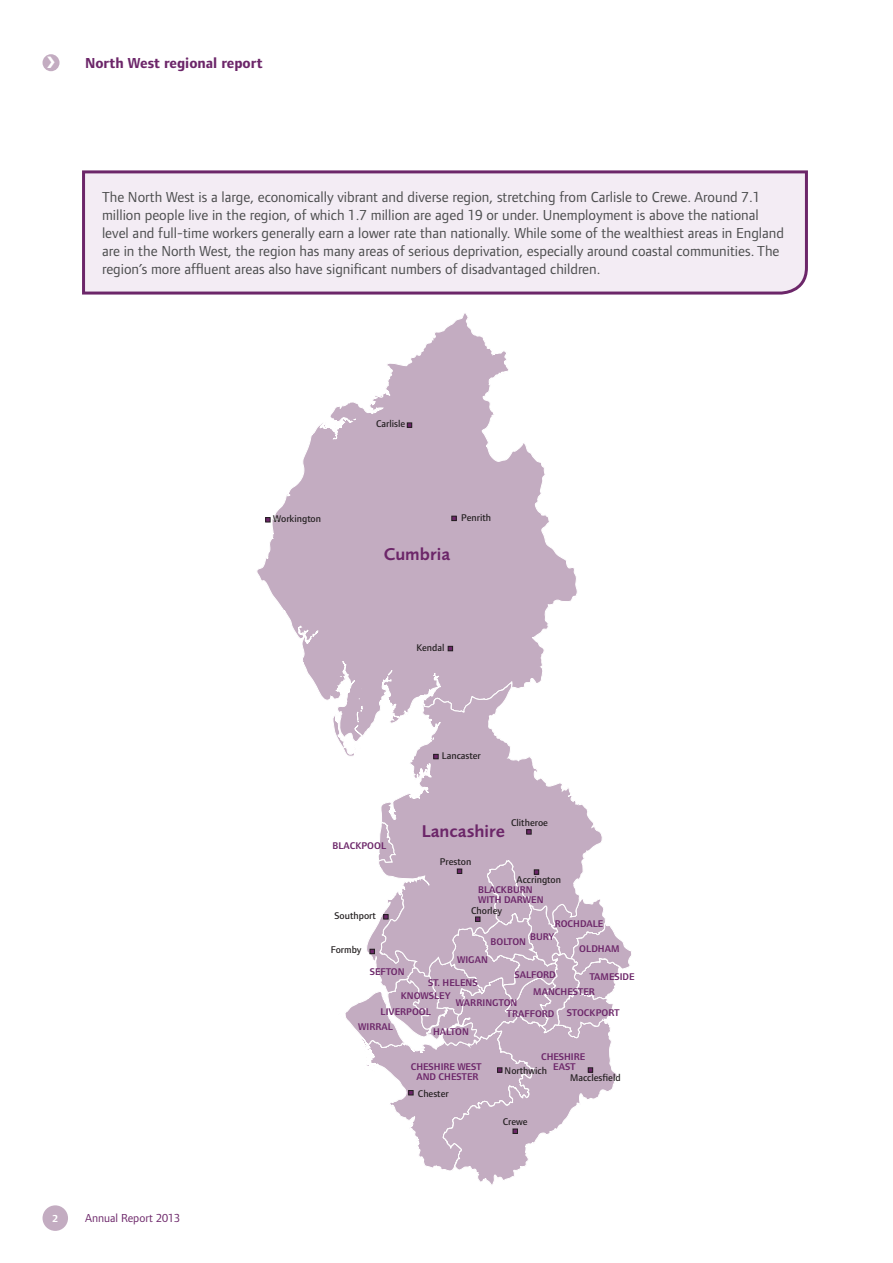
<style>
.page{position:relative;width:893px;height:1263px;background:#fff}
.page>*{position:absolute;margin:0;border:0;box-sizing:border-box;transform-origin:0 0}
.t1{font:600 17.7px "Foundry Sans";color:#6c2669}
.t2{font:15px/18px "Foundry Form Sans";color:#4b4c4d}
.t3{font:700 15px "Foundry Form Sans";color:#6c2669}
.t4{font:12px "Foundry Form Sans";color:#6c2669}
.t5{font:700 10.5px "Foundry Form Sans";color:#fff}
.t6{font:600 10.05px/10.1px "Foundry Form Sans";color:#6c2669;text-align:center}
.t7{font:500 10.05px "Foundry Form Sans";color:#231f20}
</style>
<div class="page">
<div style="left:43px;top:54px;width:17px;height:17px;background:#c3acc1;border-radius:50%"></div>
<div style="left:43px;top:1205px;width:25px;height:26px;background:#c3acc1;border-radius:50%"></div>
<svg style="left:257px;top:313px;width:374px;height:872px"></svg>
<svg style="left:82px;top:170px;width:726px;height:125px;background:#e8dde9"></svg>
<p class="t3" style="left:85px;top:55px;width:179px">North West regional report</p>
<p class="t2" style="left:102px;top:188px;width:683px">The North West is a large, economically vibrant and diverse region, stretching from Carlisle to Crewe. Around 7.1 million people live in the region, of which 1.7 million are aged 19 or under. Unemployment is above the national level and full-time workers generally earn a lower rate than nationally. While some of the wealthiest areas in England are in the North West, the region has many areas of serious deprivation, especially around coastal communities. The region’s more affluent areas also have significant numbers of disadvantaged children.</p>
<p class="t7" style="left:376px;top:418px;width:31px">Carlisle</p>
<p class="t7" style="left:273px;top:513px;width:49px">Workington</p>
<p class="t7" style="left:461px;top:512px;width:31px">Penrith</p>
<p class="t1" style="left:384px;top:544px;width:68px">Cumbria</p>
<p class="t7" style="left:417px;top:642px;width:29px">Kendal</p>
<p class="t7" style="left:442px;top:750px;width:41px">Lancaster</p>
<p class="t6" style="left:333px;top:841px;width:55px">BLACKPOOL</p>
<p class="t7" style="left:335px;top:910px;width:43px">Southport</p>
<p class="t7" style="left:331px;top:944px;width:32px">Formby</p>
<p class="t7" style="left:511px;top:817px;width:39px">Clitheroe</p>
<p class="t1" style="left:422px;top:820px;width:85px">Lancashire</p>
<p class="t7" style="left:440px;top:856px;width:33px">Preston</p>
<p class="t7" style="left:517px;top:874px;width:46px">Accrington</p>
<p class="t6" style="left:478px;top:885px;width:67px;text-align:left">BLACKBURN<br>WITH DARWEN</p>
<p class="t7" style="left:471px;top:905px;width:32px">Chorley</p>
<p class="t6" style="left:555px;top:918px;width:50px">ROCHDALE</p>
<p class="t6" style="left:530px;top:932px;width:26px">BURY</p>
<p class="t6" style="left:491px;top:937px;width:37px">BOLTON</p>
<p class="t6" style="left:457px;top:955px;width:32px">WIGAN</p>
<p class="t6" style="left:579px;top:943px;width:42px">OLDHAM</p>
<p class="t6" style="left:370px;top:967px;width:36px">SEFTON</p>
<p class="t6" style="left:514px;top:970px;width:43px">SALFORD</p>
<p class="t6" style="left:589px;top:972px;width:47px">TAMESIDE</p>
<p class="t6" style="left:401px;top:977px;width:78px;line-height:12.3px;text-align:left;text-indent:27px">ST. HELENS<br>KNOWSLEY</p>
<p class="t6" style="left:533px;top:987px;width:63px">MANCHESTER</p>
<p class="t6" style="left:456px;top:998px;width:63px">WARRINGTON</p>
<p class="t5" style="left:52px;top:1212px;width:7px">2</p>
<p class="t4" style="left:85px;top:1211px;width:97px">Annual Report 2013</p>
<p class="t6" style="left:380px;top:1007px;width:52px">LIVERPOOL</p>
<p class="t6" style="left:358px;top:1021px;width:36px">WIRRAL</p>
<p class="t6" style="left:433px;top:1026px;width:37px">HALTON</p>
<p class="t6" style="left:411px;top:1061px;width:72px">CHESHIRE WEST<br>AND CHESTER</p>
<p class="t7" style="left:418px;top:1088px;width:32px">Chester</p>
<p class="t6" style="left:567px;top:1008px;width:54px">STOCKPORT</p>
<p class="t6" style="left:507px;top:1008px;width:49px">TRAFFORD</p>
<p class="t6" style="left:541px;top:1052px;width:46px">CHESHIRE<br>EAST</p>
<p class="t7" style="left:505px;top:1065px;width:44px">Northwich</p>
<p class="t7" style="left:570px;top:1072px;width:52px">Macclesfield</p>
<p class="t7" style="left:503px;top:1116px;width:26px">Crewe</p>
</div>
